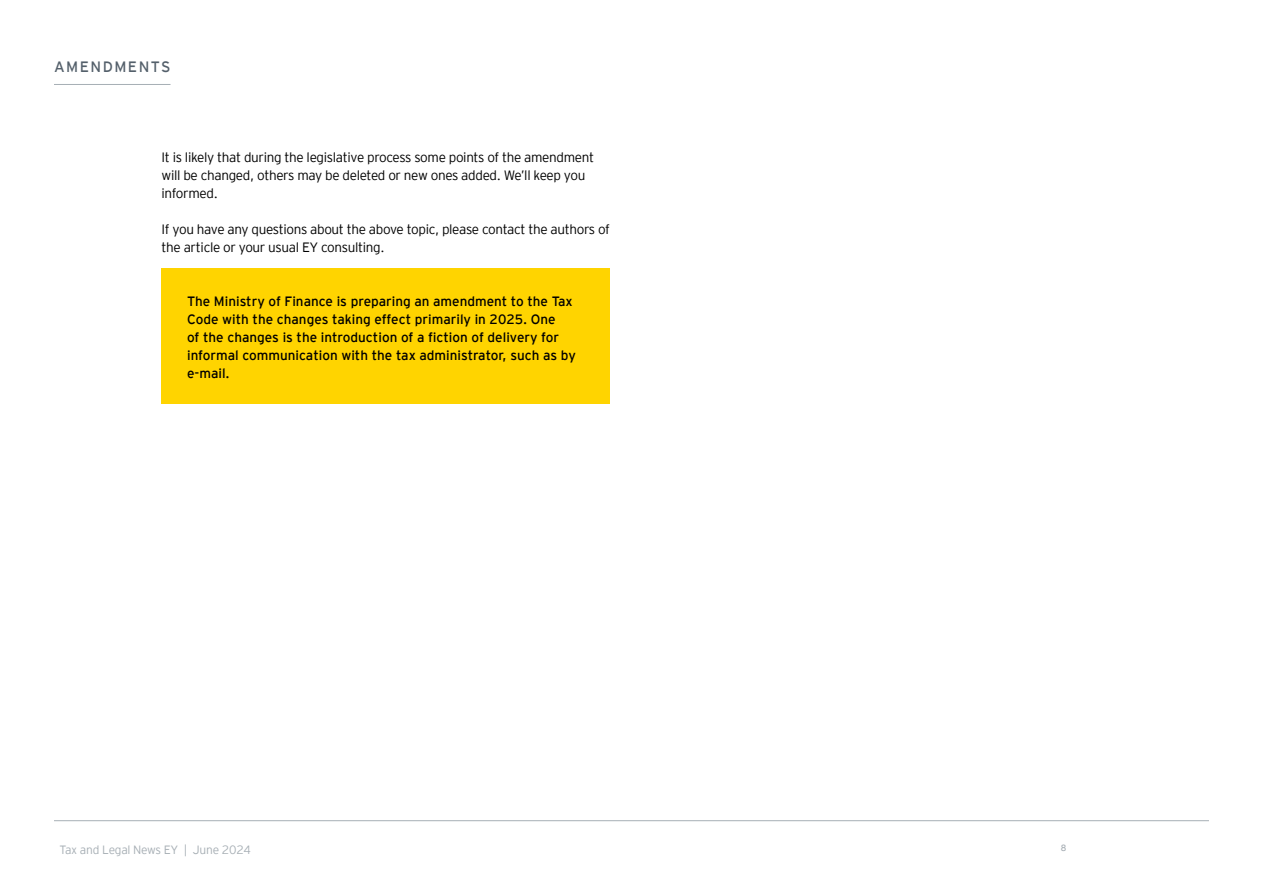
<style>
.page{position:relative;width:1263px;height:893px;background:#fff}
.page>*{position:absolute;margin:0;border:0;box-sizing:border-box;transform-origin:0 0}
.t1{font:15px "EY Interstate";letter-spacing:.1em;color:#54606b}
.t2{font:300 13.5px/18px "EY Interstate";letter-spacing:-.025em;color:#000}
.t3{font:13.5px/18px "EY Interstate";color:#000}
.t4{font:300 12px "EY Interstate";letter-spacing:-.02em;color:#a7afb5}
.t5{font:9px "EY Interstate";color:#a7afb5}
</style>
<div class="page">
<hr style="left:54px;top:820px;width:1155px;height:1px;background:#a7afb5">
<div style="left:162px;top:269px;width:448px;height:135px;background:#ffd400"></div>
<hr style="left:54px;top:84px;width:117px;height:1px;background:#a7afb5">
<p class="t1" style="left:54px;top:56px;width:118px">AMENDMENTS</p>
<p class="t2" style="left:162px;top:147px;width:434px">It is likely that during the legislative process some points of the amendment will be changed, others may be deleted or new ones added. We’ll keep you informed.</p>
<p class="t2" style="left:162px;top:219px;width:450px">If you have any questions about the above topic, please contact the authors of the article or your usual EY consulting.</p>
<p class="t3" style="left:187px;top:291px;width:390px">The Ministry of Finance is preparing an amendment to the Tax Code with the changes taking effect primarily in 2025. One<br>of the changes is the introduction of a fiction of delivery for informal communication with the tax administrator, such as by e-mail.</p>
<p class="t4" style="left:60px;top:841px;width:193px">Tax and Legal News EY | June 2024</p>
<p class="t5" style="left:1061px;top:842px;width:7px">8</p>
</div>
